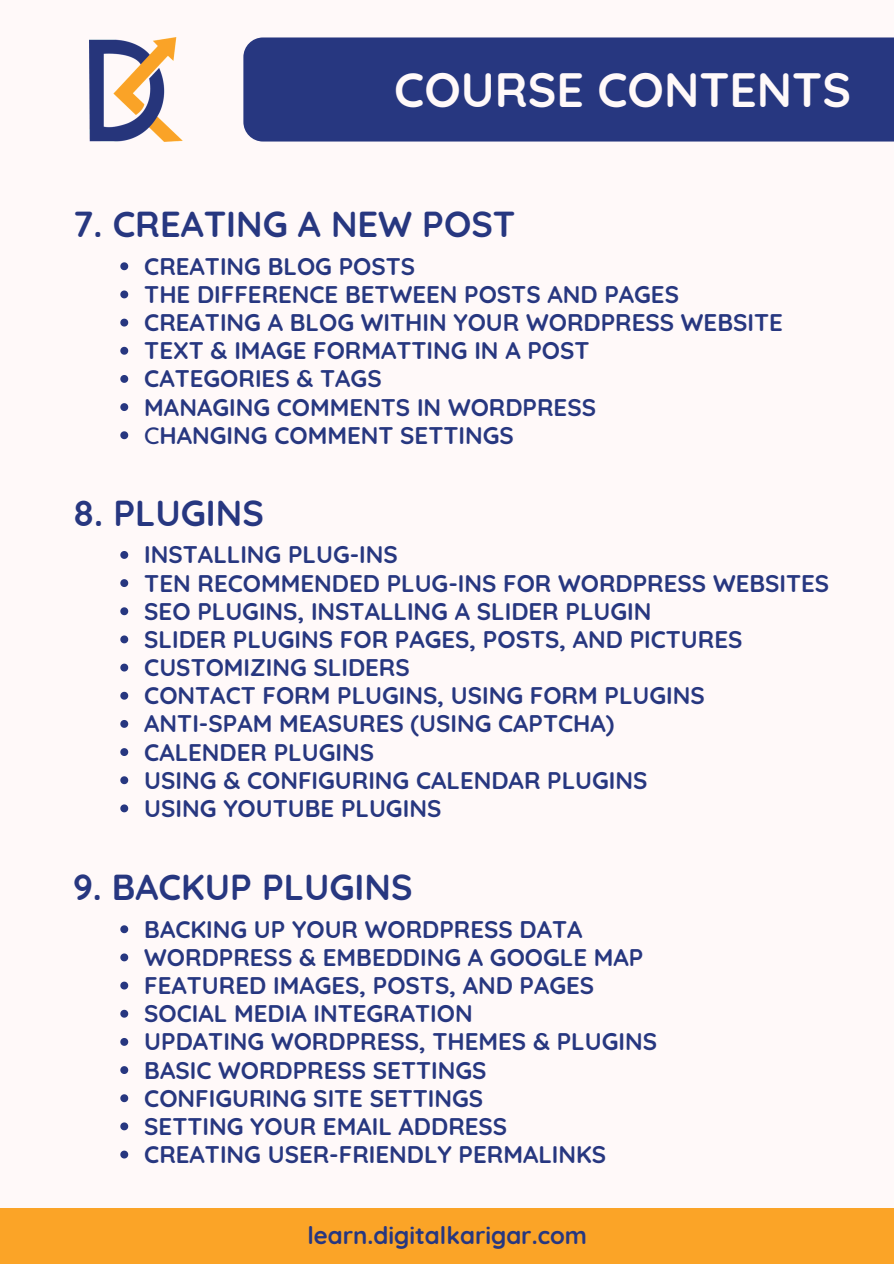
<style>
.page{position:relative;width:894px;height:1264px;background:#fff}
.page>*{position:absolute;margin:0;border:0;box-sizing:border-box;transform-origin:0 0}
.t1{font:700 48px "Quicksand";color:#fff9f9}
.t2{font:700 36px "Quicksand";color:#273780}
.t3{font:700 24px "Quicksand";color:#273780}
.s1{font-weight:500}
</style>
<div class="page">
<div style="left:0;top:0;width:893px;height:1263px;background:#fff9f9"></div>
<div style="left:0;top:1207px;width:893px;height:56px;background:#fba427"></div>
<div style="left:243px;top:37px;width:650px;height:104px;background:#273780"></div>
<img style="left:89px;top:37px;width:94px;height:104px">
<svg style="left:120px;top:262px;width:8px;height:8px"></svg>
<svg style="left:120px;top:290px;width:8px;height:8px"></svg>
<svg style="left:120px;top:319px;width:8px;height:7px"></svg>
<svg style="left:120px;top:347px;width:8px;height:8px"></svg>
<svg style="left:120px;top:375px;width:8px;height:8px"></svg>
<svg style="left:120px;top:403px;width:8px;height:8px"></svg>
<svg style="left:120px;top:431px;width:8px;height:8px"></svg>
<svg style="left:120px;top:551px;width:8px;height:8px"></svg>
<svg style="left:120px;top:579px;width:8px;height:8px"></svg>
<svg style="left:120px;top:607px;width:8px;height:8px"></svg>
<svg style="left:120px;top:635px;width:8px;height:8px"></svg>
<svg style="left:120px;top:663px;width:8px;height:8px"></svg>
<svg style="left:120px;top:691px;width:8px;height:8px"></svg>
<svg style="left:120px;top:720px;width:8px;height:7px"></svg>
<svg style="left:120px;top:748px;width:8px;height:8px"></svg>
<svg style="left:120px;top:776px;width:8px;height:8px"></svg>
<svg style="left:120px;top:804px;width:8px;height:8px"></svg>
<svg style="left:120px;top:925px;width:8px;height:8px"></svg>
<svg style="left:120px;top:953px;width:8px;height:8px"></svg>
<svg style="left:120px;top:981px;width:8px;height:8px"></svg>
<svg style="left:120px;top:1009px;width:8px;height:8px"></svg>
<svg style="left:120px;top:1038px;width:8px;height:7px"></svg>
<svg style="left:120px;top:1066px;width:8px;height:7px"></svg>
<svg style="left:120px;top:1094px;width:8px;height:8px"></svg>
<svg style="left:120px;top:1122px;width:8px;height:8px"></svg>
<svg style="left:120px;top:1150px;width:8px;height:8px"></svg>
<p class="t1" style="left:394px;top:59px;width:458px">COURSE CONTENTS</p>
<p class="t2" style="left:73px;top:201px;width:444px">7. CREATING A NEW POST</p>
<p class="t3" style="left:144px;top:251px;width:272px">CREATING BLOG POSTS</p>
<p class="t3" style="left:144px;top:279px;width:536px">THE DIFFERENCE BETWEEN POSTS AND PAGES</p>
<p class="t3" style="left:144px;top:307px;width:640px">CREATING A BLOG WITHIN YOUR WORDPRESS WEBSITE</p>
<p class="t3" style="left:144px;top:335px;width:446px">TEXT &amp; IMAGE FORMATTING IN A POST</p>
<p class="t3" style="left:144px;top:363px;width:239px">CATEGORIES &amp; TAGS</p>
<p class="t3" style="left:144px;top:391px;width:453px">MANAGING COMMENTS IN WORDPRESS</p>
<p class="t3" style="left:144px;top:419px;width:371px"><span class="s1">C</span>HANGING COMMENT SETTINGS</p>
<p class="t2" style="left:73px;top:490px;width:192px">8. PLUGINS</p>
<p class="t3" style="left:144px;top:539px;width:255px">INSTALLING PLUG-INS</p>
<p class="t3" style="left:144px;top:567px;width:686px">TEN RECOMMENDED PLUG-INS FOR WORDPRESS WEBSITES</p>
<p class="t3" style="left:144px;top:595px;width:508px">SEO PLUGINS, INSTALLING A SLIDER PLUGIN</p>
<p class="t3" style="left:144px;top:624px;width:599px">SLIDER PLUGINS FOR PAGES, POSTS, AND PICTURES</p>
<p class="t3" style="left:144px;top:652px;width:267px">CUSTOMIZING SLIDERS</p>
<p class="t3" style="left:144px;top:680px;width:562px">CONTACT FORM PLUGINS, USING FORM PLUGINS</p>
<p class="t3" style="left:144px;top:708px;width:471px">ANTI-SPAM MEASURES (USING CAPTCHA)</p>
<p class="t3" style="left:144px;top:736px;width:231px">CALENDER PLUGINS</p>
<p class="t3" style="left:144px;top:764px;width:504px">USING &amp; CONFIGURING CALENDAR PLUGINS</p>
<p class="t3" style="left:144px;top:792px;width:298px">USING YOUTUBE PLUGINS</p>
<p class="t2" style="left:73px;top:864px;width:341px">9. BACKUP PLUGINS</p>
<p class="t3" style="left:144px;top:913px;width:439px">BACKING UP YOUR WORDPRESS DATA</p>
<p class="t3" style="left:144px;top:941px;width:500px">WORDPRESS &amp; EMBEDDING A GOOGLE MAP</p>
<p class="t3" style="left:144px;top:970px;width:451px">FEATURED IMAGES, POSTS, AND PAGES</p>
<p class="t3" style="left:144px;top:998px;width:330px">SOCIAL MEDIA INTEGRATION</p>
<p class="t3" style="left:144px;top:1026px;width:514px">UPDATING WORDPRESS, THEMES &amp; PLUGINS</p>
<p class="t3" style="left:144px;top:1054px;width:343px">BASIC WORDPRESS SETTINGS</p>
<p class="t3" style="left:144px;top:1082px;width:340px">CONFIGURING SITE SETTINGS</p>
<p class="t3" style="left:144px;top:1110px;width:364px">SETTING YOUR EMAIL ADDRESS</p>
<p class="t3" style="left:144px;top:1138px;width:463px">CREATING USER-FRIENDLY PERMALINKS</p>
<p class="t3" style="left:307px;top:1220px;width:281px">learn.digitalkarigar.com</p>
</div>
